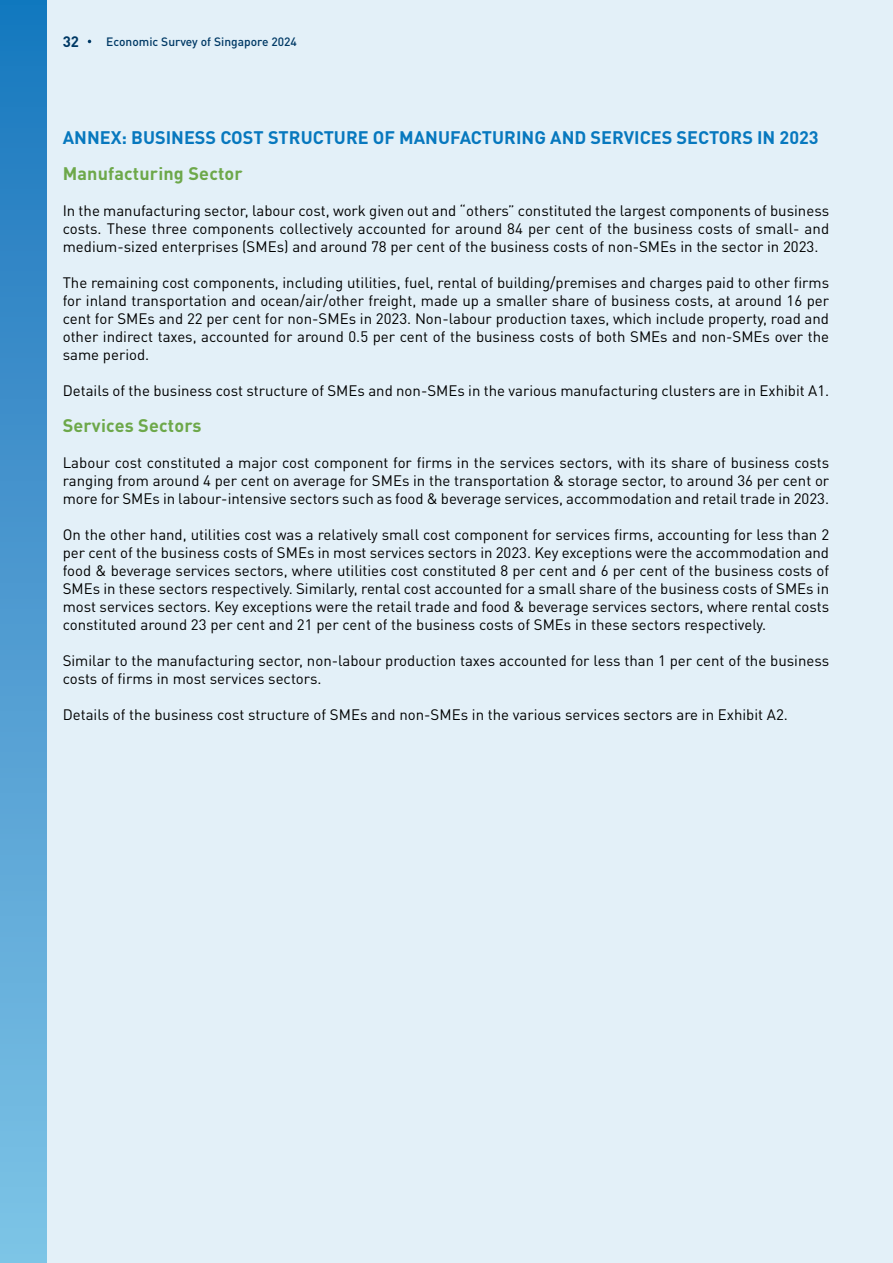
<style>
.page{position:relative;width:893px;height:1263px;background:#e3f0f8}
.page>*{position:absolute;margin:0;border:0;box-sizing:border-box;transform-origin:0 0}
.t1{font:700 18px "DIN Pro";color:#0778be}
.t2{font:700 18px "DIN Pro";letter-spacing:.01em;color:#6da84a}
.t3{font:15px/18px "DIN Pro";color:#000;text-align:justify}
.t4{font:700 15px "DIN Pro";color:#003965}
.t5{font:500 12px "DIN Pro";color:#003965}
</style>
<div class="page">
<div style="left:0;top:0;width:47px;height:1263px;background:linear-gradient(to bottom,#1b77be,#80c2e5)"></div>
<p class="t4" style="left:63px;top:29px;width:18px">32</p>
<p class="t5" style="left:106px;top:32px;width:192px">Economic Survey of Singapore 2024</p>
<p class="t1" style="left:63px;top:122px;width:757px">ANNEX: BUSINESS COST STRUCTURE OF MANUFACTURING AND SERVICES SECTORS IN 2023</p>
<p class="t2" style="left:63px;top:158px;width:182px">Manufacturing Sector</p>
<p class="t3" style="left:63px;top:200px;width:768px">In the manufacturing sector, labour cost, work given out and “others” constituted the largest components of business costs. These three components collectively accounted for around 84 per cent of the business costs of small- and medium-sized enterprises (SMEs) and around 78 per cent of the business costs of non-SMEs in the sector in 2023.</p>
<p class="t3" style="left:63px;top:272px;width:768px">The remaining cost components, including utilities, fuel, rental of building/premises and charges paid to other firms for inland transportation and ocean/air/other freight, made up a smaller share of business costs, at around 16 per cent for SMEs and 22 per cent for non-SMEs in 2023. Non-labour production taxes, which include property, road and other indirect taxes, accounted for around 0.5 per cent of the business costs of both SMEs and non-SMEs over the same period.</p>
<p class="t3" style="left:63px;top:380px;width:768px">Details of the business cost structure of SMEs and non-SMEs in the various manufacturing clusters are in Exhibit A1.</p>
<p class="t2" style="left:63px;top:410px;width:140px">Services Sectors</p>
<p class="t3" style="left:63px;top:452px;width:768px">Labour cost constituted a major cost component for firms in the services sectors, with its share of business costs ranging from around 4 per cent on average for SMEs in the transportation &amp; storage sector, to around 36 per cent or more for SMEs in labour-intensive sectors such as food &amp; beverage services, accommodation and retail trade in 2023.</p>
<p class="t3" style="left:63px;top:524px;width:768px">On the other hand, utilities cost was a relatively small cost component for services firms, accounting for less than 2 per cent of the business costs of SMEs in most services sectors in 2023. Key exceptions were the accommodation and food &amp; beverage services sectors, where utilities cost constituted 8 per cent and 6 per cent of the business costs of SMEs in these sectors respectively. Similarly, rental cost accounted for a small share of the business costs of SMEs in most services sectors. Key exceptions were the retail trade and food &amp; beverage services sectors, where rental costs constituted around 23 per cent and 21 per cent of the business costs of SMEs in these sectors respectively.</p>
<p class="t3" style="left:63px;top:650px;width:768px">Similar to the manufacturing sector, non-labour production taxes accounted for less than 1 per cent of the business costs of firms in most services sectors.</p>
<p class="t3" style="left:63px;top:704px;width:727px">Details of the business cost structure of SMEs and non-SMEs in the various services sectors are in Exhibit A2.</p>
</div>
